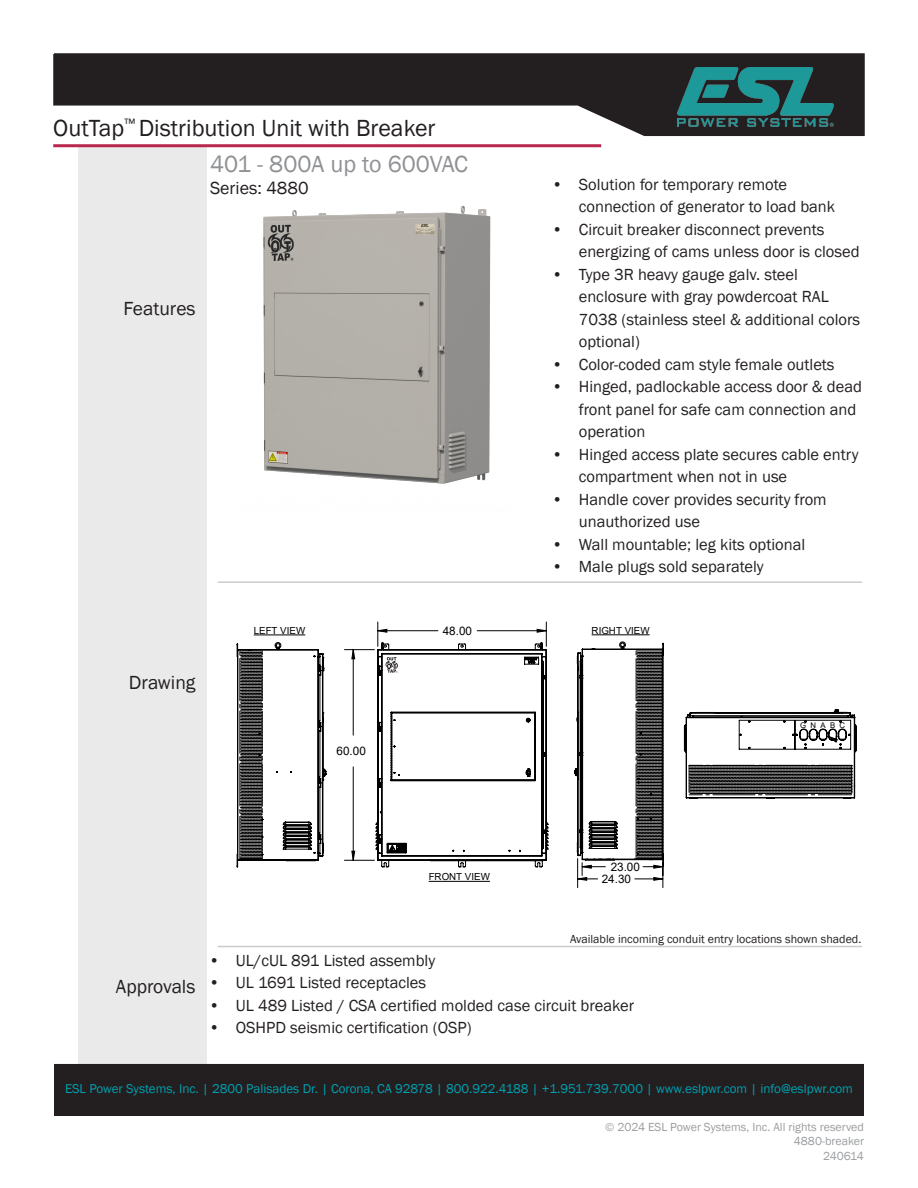
<style>
.page{position:relative;width:918px;height:1188px;background:#fff}
.page>*{position:absolute;margin:0;border:0;box-sizing:border-box;transform-origin:0 0}
.t1{font:24px "Franklin Gothic";color:#231f20}
.t2{font:24px "Franklin Gothic";color:#8f9194}
.t3{font:19.5px "Franklin Gothic";color:#231f20}
.t4{font:18px "Franklin Gothic";color:#231f20}
.t5{font:16.5px/22.5px "Franklin Gothic";color:#231f20}
.t6{font:13.2px "Franklin Gothic";color:#00a0b0}
.t7{font:12px "Franklin Gothic";color:#9b9da0}
.t8{font:12px "Franklin Gothic";color:#231f20}
.t9{font:11.7px/12.1px "Arial";color:#000}
.t10{font:9.75px "Arial";color:#000}
.t11{font:7.8px "Arial";color:#000}
</style>
<div class="page">
<svg style="left:53px;top:53px;width:812px;height:84px"></svg>
<div style="left:78px;top:146px;width:128px;height:969px;background:#eaeaea"></div>
<hr style="left:53px;top:144px;width:548px;height:3px;background:#b8274e">
<div style="left:55px;top:1065px;width:808px;height:50px;background:#231f20"></div>
<div style="left:54px;top:1064px;width:810px;height:52px;border:2px solid #231f20"></div>
<hr style="left:218px;top:581px;width:644px;height:2px;background:#312f30">
<img style="left:677px;top:68px;width:156px;height:58px">
<hr style="left:218px;top:946px;width:644px;height:1px;background:#312f30">
<img style="left:263px;top:205px;width:228px;height:279px">
<hr style="left:254px;top:635px;width:51px;height:1px;background:#000">
<hr style="left:429px;top:881px;width:61px;height:1px;background:#000">
<hr style="left:344px;top:649px;width:30px;height:1px;background:#000">
<hr style="left:344px;top:860px;width:30px;height:1px;background:#000">
<svg style="left:352px;top:634px;width:298px;height:227px"></svg>
<svg style="left:236px;top:642px;width:91px;height:226px"></svg>
<svg style="left:574px;top:641px;width:90px;height:247px"></svg>
<svg style="left:684px;top:709px;width:173px;height:90px"></svg>
<svg style="left:375px;top:622px;width:174px;height:246px"></svg>
<p class="t1" style="left:53px;top:113px;width:384px">OutTap<sup>™</sup> Distribution Unit with Breaker</p>
<p class="t2" style="left:210px;top:149px;width:260px">401 - 800A up to 600VAC</p>
<p class="t4" style="left:210px;top:177px;width:100px">Series: 4880</p>
<p class="t3" style="left:123px;top:296px;width:74px">Features</p>
<p class="t3" style="left:129px;top:671px;width:68px">Drawing</p>
<p class="t10" style="left:254px;top:624px;width:53px">LEFT VIEW</p>
<p class="t9" style="left:337px;top:745px;width:31px">60.00</p>
<p class="t9" style="left:443px;top:625px;width:31px">48.00</p>
<p class="t10" style="left:429px;top:870px;width:63px">FRONT VIEW</p>
<p class="t5" style="left:579px;top:173px;width:258px;text-indent:-27px">• Solution for temporary remote connection of generator to load bank</p>
<p class="t5" style="left:579px;top:218px;width:282px;text-indent:-27px">• Circuit breaker disconnect prevents energizing of cams unless door is closed</p>
<p class="t5" style="left:579px;top:263px;width:283px;text-indent:-27px">• Type 3R heavy gauge galv. steel enclosure with gray powdercoat RAL<br>7038 (stainless steel &amp; additional colors optional)</p>
<p class="t5" style="left:552px;top:353px;width:284px">• Color-coded cam style female outlets</p>
<p class="t5" style="left:579px;top:376px;width:285px;text-indent:-27px">• Hinged, padlockable access door &amp; dead front panel for safe cam connection and operation</p>
<p class="t5" style="left:579px;top:443px;width:281px;text-indent:-27px">• Hinged access plate secures cable entry compartment when not in use</p>
<p class="t5" style="left:579px;top:488px;width:249px;text-indent:-27px">• Handle cover provides security from unauthorized use</p>
<p class="t5" style="left:552px;top:533px;width:255px">• Wall mountable; leg kits optional</p>
<p class="t5" style="left:552px;top:556px;width:214px">• Male plugs sold separately</p>
<p class="t10" style="left:592px;top:624px;width:59px">RIGHT VIEW</p>
<p class="t9" style="left:602px;top:861px;width:40px;text-indent:9px">23.00<br>24.30</p>
<p class="t11" style="left:800px;top:719px;width:47px">G N A B C</p>
<p class="t8" style="left:570px;top:932px;width:293px">Available incoming conduit entry locations shown shaded.</p>
<p class="t3" style="left:116px;top:975px;width:81px">Approvals</p>
<p class="t5" style="left:209px;top:950px;width:228px">• UL/cUL 891 Listed assembly</p>
<p class="t5" style="left:209px;top:972px;width:219px">• UL 1691 Listed receptacles</p>
<p class="t5" style="left:209px;top:995px;width:427px">• UL 489 Listed / CSA certified molded case circuit breaker</p>
<p class="t5" style="left:209px;top:1017px;width:264px">• OSHPD seismic certification (OSP)</p>
<p class="t6" style="left:65px;top:1080px;width:790px">ESL Power Systems, Inc. | 2800 Palisades Dr. | Corona, CA 92878 | 800.922.4188 | +1.951.739.7000 | www.eslpwr.com | info@eslpwr.com</p>
<p class="t7" style="left:605px;top:1119px;width:260px">© 2024 ESL Power Systems, Inc. All rights reserved</p>
<p class="t7" style="left:794px;top:1134px;width:72px">4880-breaker</p>
<p class="t7" style="left:823px;top:1148px;width:42px">240614</p>
</div>
